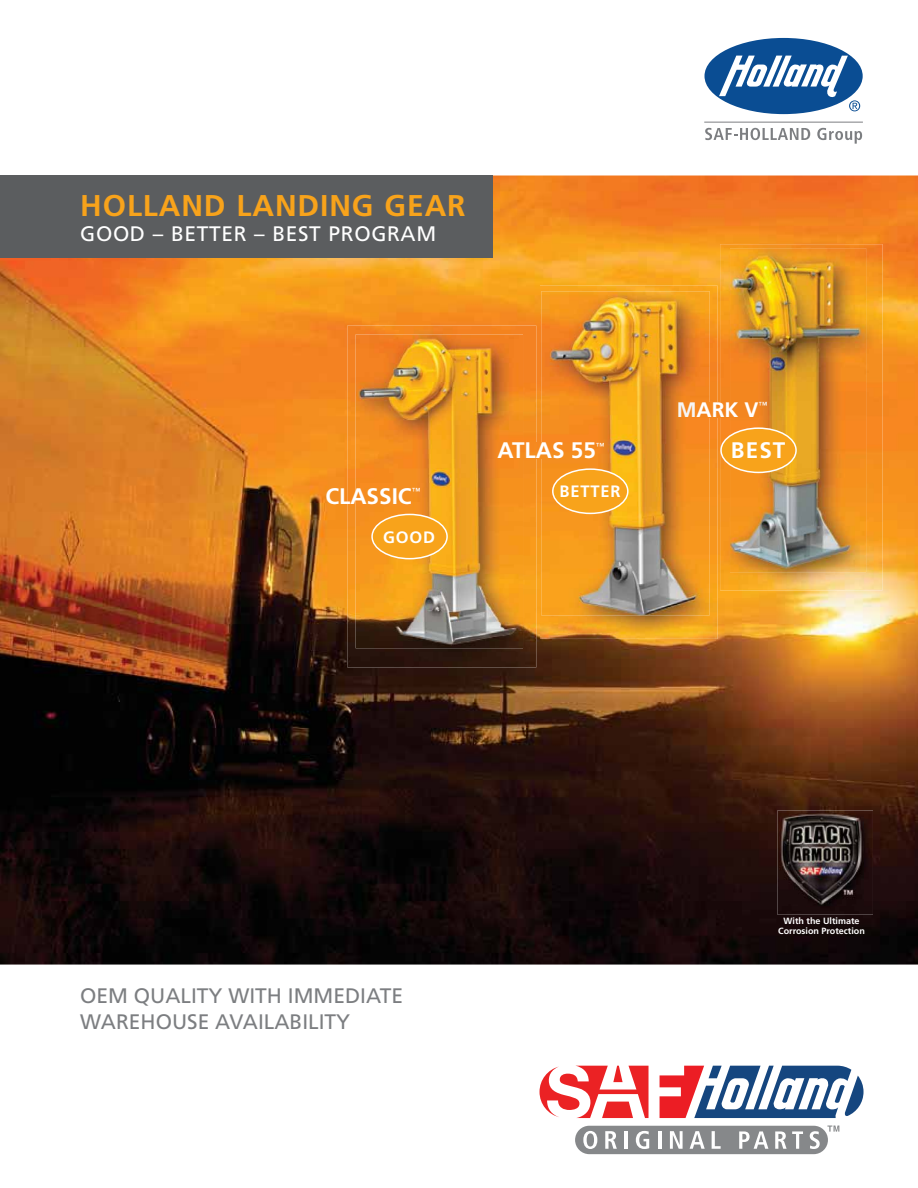
<style>
.page{position:relative;width:918px;height:1188px;background:#fff}
.page>*{position:absolute;margin:0;border:0;box-sizing:border-box;transform-origin:0 0}
.t1{font:700 30px "Frutiger";letter-spacing:.03em;color:#f8a31b}
.t2{font:700 22.5px "Frutiger";color:#fff}
.t3{font:21px/25.2px "Frutiger";color:#7c7e81}
.t4{font:21px "Frutiger";letter-spacing:.03em;color:#fff}
.t5{font:700 21px "Frutiger";color:#fff}
.t6{font:700 16.5px "Frutiger";letter-spacing:.05em;color:#fff}
.t7{font:700 9px/10.5px "Frutiger";color:#fff;text-align:center}
.t8{font:8.7px "Frutiger";color:#fff}
.s1{color:#f5f5f5}
</style>
<div class="page">
<div style="left:575px;top:1126px;width:253px;height:28px;background:#86888a;border-radius:14px"></div>
<svg style="left:540px;top:1065px;width:324px;height:54px"></svg>
<svg style="left:583px;top:1131px;width:14px;height:18px"></svg>
<svg style="left:605px;top:1131px;width:12px;height:18px"></svg>
<hr style="left:625px;top:1131px;width:3px;height:18px;background:#fff">
<svg style="left:636px;top:1131px;width:13px;height:18px"></svg>
<hr style="left:658px;top:1131px;width:3px;height:18px;background:#fff">
<svg style="left:670px;top:1131px;width:13px;height:18px"></svg>
<svg style="left:690px;top:1131px;width:15px;height:18px"></svg>
<svg style="left:712px;top:1131px;width:9px;height:18px"></svg>
<svg style="left:739px;top:1131px;width:29px;height:18px"></svg>
<svg style="left:775px;top:1131px;width:28px;height:18px"></svg>
<svg style="left:810px;top:1131px;width:10px;height:18px"></svg>
<svg style="left:827px;top:1126px;width:12px;height:6px"></svg>
<div style="left:705px;top:38px;width:158px;height:76px;background:#0a4d93;border-radius:50%"></div>
<svg style="left:719px;top:56px;width:141px;height:55px"></svg>
<svg style="left:705px;top:128px;width:105px;height:12px"></svg>
<svg style="left:817px;top:128px;width:45px;height:16px"></svg>
<hr style="left:704px;top:122px;width:159px;height:1px;background:#7c7e81">
<img style="left:0;top:176px;width:918px;height:789px">
<div style="left:0;top:176px;width:493px;height:82px;background:#5b5d5f"></div>
<img style="left:777px;top:810px;width:96px;height:105px">
<img style="left:780px;top:813px;width:83px;height:92px">
<img style="left:720px;top:244px;width:163px;height:346px">
<img style="left:720px;top:403px;width:10px;height:14px">
<img style="left:730px;top:248px;width:136px;height:324px">
<svg style="left:759px;top:402px;width:8px;height:3px"></svg>
<div style="left:721px;top:428px;width:75px;height:44px;background:#f8a31b;border-radius:50%"></div>
<div style="left:720px;top:427px;width:77px;height:46px;border:2px solid #fff;border-radius:50%"></div>
<img style="left:540px;top:286px;width:178px;height:353px">
<img style="left:710px;top:403px;width:8px;height:14px">
<svg style="left:540px;top:442px;width:1px;height:17px"></svg>
<img style="left:541px;top:291px;width:169px;height:324px">
<img style="left:541px;top:442px;width:54px;height:17px">
<div style="left:553px;top:469px;width:75px;height:44px;background:#f8a31b;border-radius:50%"></div>
<div style="left:552px;top:468px;width:77px;height:46px;border:2px solid #fff;border-radius:50%"></div>
<img style="left:347px;top:326px;width:189px;height:341px">
<img style="left:523px;top:442px;width:13px;height:17px">
<img style="left:356px;top:334px;width:167px;height:314px">
<div style="left:372px;top:514px;width:75px;height:45px;background:#f8a31b;border-radius:50%"></div>
<div style="left:371px;top:514px;width:77px;height:45px;border:2px solid #fff;border-radius:50%"></div>
<h1 class="t1" style="left:80px;top:194px;width:387px">HOLLAND LANDING GEAR</h1>
<p class="t4" style="left:80px;top:226px;width:358px">GOOD – BETTER – BEST PROGRAM</p>
<p class="t2" style="left:325px;top:487px;width:88px">CLASSIC</p>
<p class="t8" style="left:412px;top:488px;width:10px">™</p>
<p class="t6" style="left:383px;top:530px;width:53px">GOOD</p>
<p class="t2" style="left:498px;top:441px;width:100px">ATLAS 55</p>
<p class="t8" style="left:596px;top:442px;width:10px">™</p>
<p class="t6" style="left:559px;top:485px;width:62px">BETTER</p>
<p class="t8" style="left:758px;top:401px;width:10px">™</p>
<p class="t5" style="left:677px;top:402px;width:83px"><span class="s1">M</span>ARK V</p>
<p class="t2" style="left:731px;top:441px;width:56px">BEST</p>
<p class="t3" style="left:80px;top:985px;width:324px">OEM QUALITY WITH IMMEDIATE<br>WAREHOUSE AVAILABILITY</p>
<p class="t7" style="left:778px;top:916px;width:88px">With the Ultimate<br>Corrosion Protection</p>
</div>
